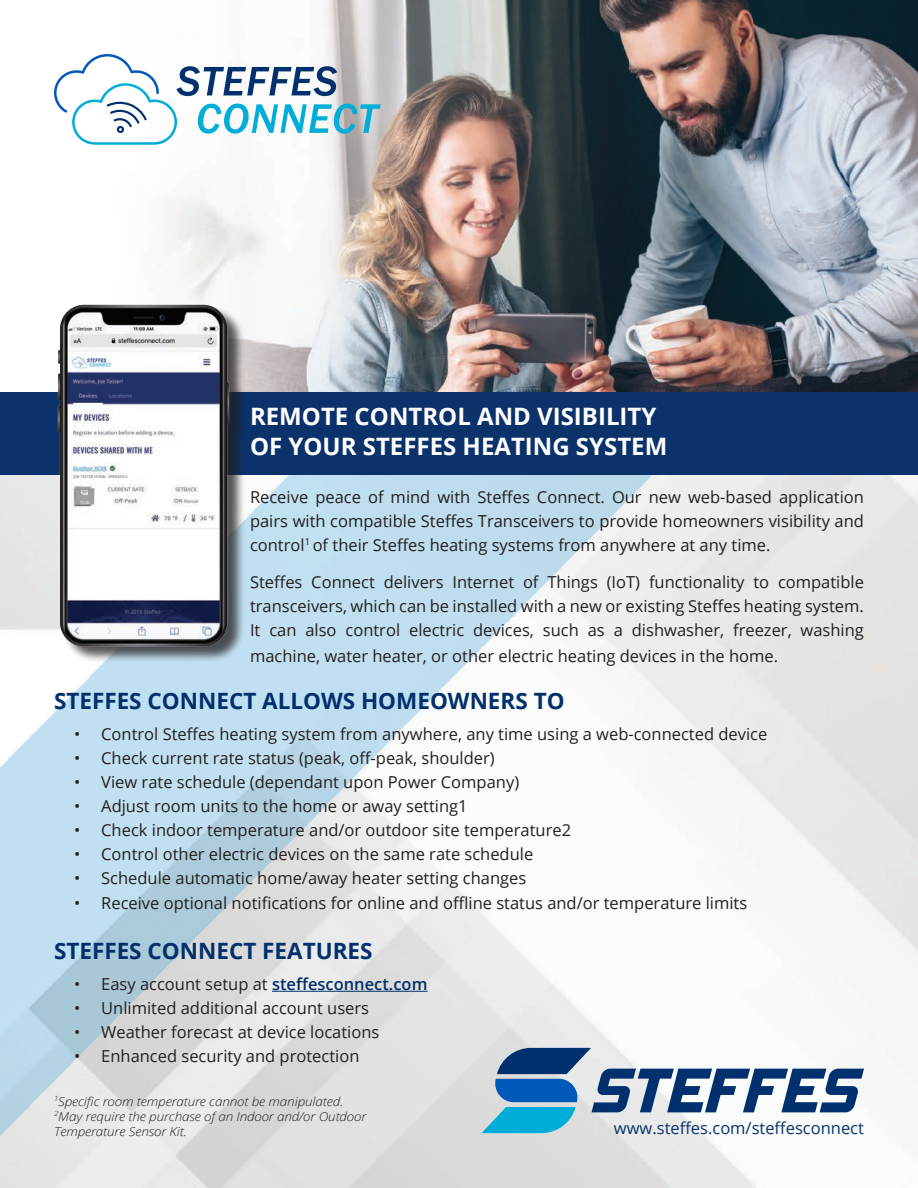
<style>
.page{position:relative;width:918px;height:1188px;background:#fff}
.page>*{position:absolute;margin:0;border:0;box-sizing:border-box;transform-origin:0 0}
.t1{font:700 24px "Open Sans";color:#fff}
.t2{font:700 22.5px "Open Sans";color:#00306d}
.t3{font:16.5px/24px "Open Sans";color:#231f20;text-align:justify}
.t4{font:16.5px "Open Sans";color:#0b326b}
.t5{font:italic 300 12.3px/15px "Open Sans";letter-spacing:-.01em;color:#231f20;scale:1.1 1}
.s1{font-weight:600;color:#00306d}
</style>
<div class="page">
<img style="left:0;top:474px;width:918px;height:714px">
<hr style="left:272px;top:991px;width:156px;height:1px;background:#00306d">
<img style="left:152px;top:0;width:766px;height:392px">
<svg style="left:54px;top:54px;width:327px;height:91px"></svg>
<div style="left:0;top:392px;width:918px;height:82px;background:#0b326b"></div>
<div style="left:60px;top:306px;width:187px;height:357px;background:#231f20;opacity:.75"></div>
<img style="left:40px;top:293px;width:210px;height:361px">
<svg style="left:482px;top:1048px;width:382px;height:85px"></svg>
<p class="t1" style="left:250px;top:399px;width:408px">REMOTE CONTROL AND VISIBILITY</p>
<p class="t1" style="left:250px;top:430px;width:419px">OF YOUR STEFFES HEATING SYSTEM</p>
<p class="t3" style="left:250px;top:484px;width:615px">Receive peace of mind with Steffes Connect. Our new web-based application pairs with compatible Steffes Transceivers to provide homeowners visibility and control<sup>1</sup> of their Steffes heating systems from anywhere at any time.</p>
<p class="t3" style="left:250px;top:570px;width:615px">Steffes Connect delivers Internet of Things (IoT) functionality to compatible transceivers, which can be installed with a new or existing Steffes heating system.<br>It can also control electric devices, such as a dishwasher, freezer, washing</p>
<p class="t3" style="left:250px;top:643px;width:530px">machine, water heater, or other electric heating devices in the home.</p>
<p class="t2" style="left:54px;top:685px;width:512px">STEFFES CONNECT ALLOWS HOMEOWNERS TO</p>
<p class="t3" style="left:74px;top:721px;width:695px">• Control Steffes heating system from anywhere, any time using a web-connected device</p>
<p class="t3" style="left:74px;top:745px;width:422px">• Check current rate status (peak, off-peak, shoulder)</p>
<p class="t3" style="left:74px;top:769px;width:447px">• View rate schedule (dependant upon Power Company)</p>
<p class="t3" style="left:74px;top:793px;width:395px">• Adjust room units to the home or away setting1</p>
<p class="t3" style="left:74px;top:817px;width:498px">• Check indoor temperature and/or outdoor site temperature2</p>
<p class="t3" style="left:74px;top:841px;width:461px">• Control other electric devices on the same rate schedule</p>
<p class="t3" style="left:74px;top:865px;width:454px">• Schedule automatic home/away heater setting changes</p>
<p class="t3" style="left:74px;top:891px;width:675px">• Receive optional notifications for online and offline status and/or temperature limits</p>
<p class="t2" style="left:54px;top:935px;width:320px">STEFFES CONNECT FEATURES</p>
<p class="t3" style="left:74px;top:972px;width:355px">• Easy account setup at <span class="s1">steffesconnect.com</span></p>
<p class="t3" style="left:74px;top:996px;width:296px">• Unlimited additional account users</p>
<p class="t3" style="left:74px;top:1020px;width:307px">• Weather forecast at device locations</p>
<p class="t3" style="left:74px;top:1044px;width:287px">• Enhanced security and protection</p>
<p class="t5" style="left:54px;top:1093px;width:264px"><sup>1</sup>Specific room temperature cannot be manipulated.</p>
<p class="t5" style="left:54px;top:1108px;width:286px"><sup>2</sup>May require the purchase of an Indoor and/or Outdoor<br>Temperature Sensor Kit.</p>
<p class="t4" style="left:614px;top:1117px;width:252px">www.steffes.com/steffesconnect</p>
</div>
